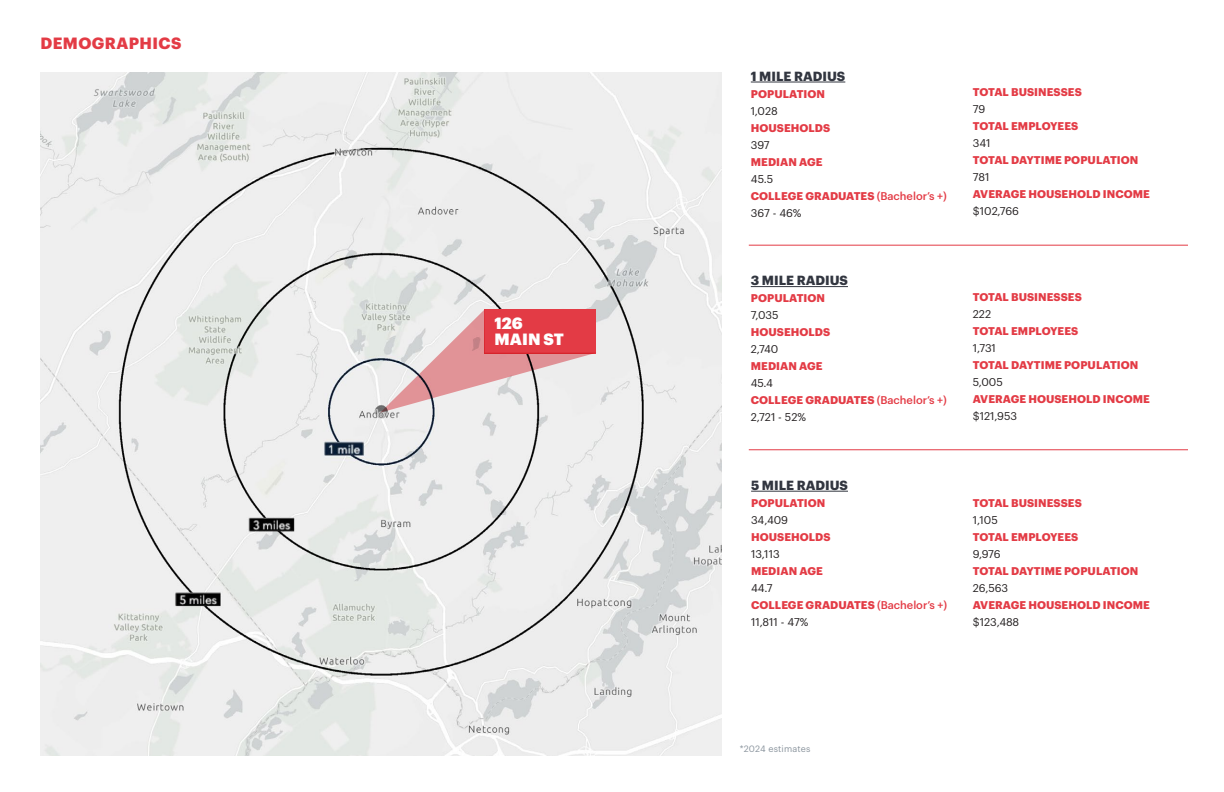
<style>
.page{position:relative;width:1224px;height:792px;background:#fff}
.page>*{position:absolute;margin:0;border:0;box-sizing:border-box;transform-origin:0 0}
.t1{font:700 16px "Graphik";letter-spacing:.025em;color:#e33b45}
.t2{font:900 16px/16px "Graphik";letter-spacing:.005em;color:#fff}
.t3{font:700 13px "Graphik";color:#323640}
.t4{font:700 11px/17px "Graphik";letter-spacing:.005em;color:#e33b45}
.t5{font:11px "Graphik";color:#231f20}
.t6{font:9px "Graphik";letter-spacing:.02em;color:#8a949d}
.s1{font-weight:400;color:#231f20}
.s2{font-weight:500}
</style>
<div class="page">
<img style="left:40px;top:72px;width:682px;height:683px">
<hr style="left:751px;top:82px;width:94px;height:1px;background:#323640">
<hr style="left:749px;top:245px;width:439px;height:1px;background:#e33b45">
<hr style="left:749px;top:449px;width:439px;height:1px;background:#e33b45">
<hr style="left:751px;top:286px;width:97px;height:1px;background:#323640">
<hr style="left:751px;top:491px;width:97px;height:1px;background:#323640">
<div style="left:484px;top:309px;width:112px;height:44px;background:#e33b45"></div>
<svg style="left:380px;top:310px;width:217px;height:103px"></svg>
<h1 class="t1" style="left:41px;top:31px;width:142px">DEMOGRAPHICS</h1>
<h1 class="t2" style="left:494px;top:314px;width:71px">126<br>MAIN ST</h1>
<p class="t3" style="left:751px;top:66px;width:96px">1 MILE RADIUS</p>
<p class="t4" style="left:751px;top:84px;width:76px">POPULATION</p>
<p class="t5" style="left:751px;top:102px;width:28px">1,028</p>
<p class="t4" style="left:751px;top:118px;width:81px">HOUSEHOLDS</p>
<p class="t5" style="left:751px;top:136px;width:20px">397</p>
<p class="t4" style="left:751px;top:152px;width:73px">MEDIAN AGE</p>
<p class="t4" style="left:751px;top:169px;width:198px"><span class="s1">45.5<br></span>COLLEGE GRADUATES <span class="s2">(Bachelor’s +)<br></span><span class="s1">367 - 46%</span></p>
<p class="t3" style="left:751px;top:271px;width:99px">3 MILE RADIUS</p>
<p class="t4" style="left:751px;top:289px;width:76px">POPULATION</p>
<p class="t5" style="left:751px;top:307px;width:29px">7,035</p>
<p class="t4" style="left:751px;top:323px;width:81px">HOUSEHOLDS</p>
<p class="t5" style="left:751px;top:341px;width:29px">2,740</p>
<p class="t4" style="left:751px;top:357px;width:73px">MEDIAN AGE</p>
<p class="t4" style="left:751px;top:374px;width:198px"><span class="s1">45.4<br></span>COLLEGE GRADUATES <span class="s2">(Bachelor’s +)<br></span><span class="s1">2,721 - 52%</span></p>
<p class="t3" style="left:751px;top:475px;width:98px">5 MILE RADIUS</p>
<p class="t4" style="left:751px;top:493px;width:76px">POPULATION</p>
<p class="t5" style="left:751px;top:512px;width:38px">34,409</p>
<p class="t4" style="left:751px;top:527px;width:81px">HOUSEHOLDS</p>
<p class="t5" style="left:751px;top:546px;width:30px">13,113</p>
<p class="t4" style="left:751px;top:561px;width:73px">MEDIAN AGE</p>
<p class="t4" style="left:751px;top:578px;width:198px"><span class="s1">44.7<br></span>COLLEGE GRADUATES <span class="s2">(Bachelor’s +)<br></span><span class="s1">11,811 - 47%</span></p>
<p class="t4" style="left:973px;top:83px;width:110px">TOTAL BUSINESSES</p>
<p class="t5" style="left:973px;top:101px;width:14px">79</p>
<p class="t4" style="left:973px;top:117px;width:107px">TOTAL EMPLOYEES</p>
<p class="t5" style="left:973px;top:135px;width:19px">341</p>
<p class="t4" style="left:973px;top:151px;width:167px">TOTAL DAYTIME POPULATION</p>
<p class="t5" style="left:973px;top:169px;width:18px">781</p>
<p class="t4" style="left:973px;top:185px;width:179px">AVERAGE HOUSEHOLD INCOME</p>
<p class="t5" style="left:973px;top:203px;width:48px">$102,766</p>
<p class="t4" style="left:973px;top:287px;width:110px">TOTAL BUSINESSES</p>
<p class="t5" style="left:973px;top:305px;width:20px">222</p>
<p class="t4" style="left:973px;top:321px;width:107px">TOTAL EMPLOYEES</p>
<p class="t5" style="left:973px;top:339px;width:25px">1,731</p>
<p class="t4" style="left:973px;top:355px;width:167px">TOTAL DAYTIME POPULATION</p>
<p class="t5" style="left:973px;top:373px;width:32px">5,005</p>
<p class="t4" style="left:973px;top:389px;width:179px">AVERAGE HOUSEHOLD INCOME</p>
<p class="t5" style="left:973px;top:407px;width:46px">$121,953</p>
<p class="t4" style="left:973px;top:493px;width:110px">TOTAL BUSINESSES</p>
<p class="t5" style="left:973px;top:512px;width:26px">1,105</p>
<p class="t4" style="left:973px;top:527px;width:107px">TOTAL EMPLOYEES</p>
<p class="t5" style="left:973px;top:546px;width:29px">9,976</p>
<p class="t4" style="left:973px;top:561px;width:167px">TOTAL DAYTIME POPULATION</p>
<p class="t5" style="left:973px;top:580px;width:37px">26,563</p>
<p class="t4" style="left:973px;top:595px;width:179px">AVERAGE HOUSEHOLD INCOME</p>
<p class="t5" style="left:973px;top:614px;width:48px">$123,488</p>
<p class="t6" style="left:740px;top:742px;width:72px">*2024 estimates</p>
</div>
